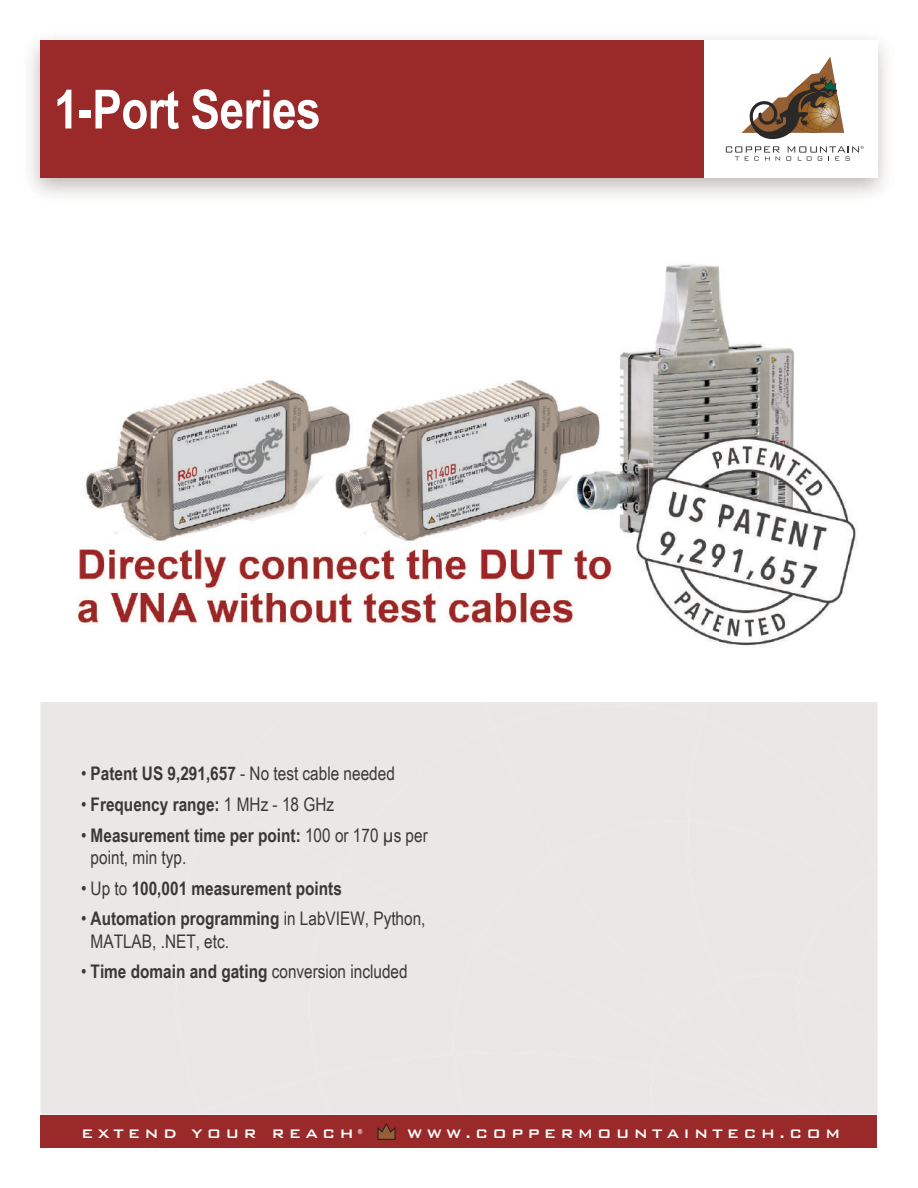
<style>
.page{position:relative;width:918px;height:1188px;background:#fff}
.page>*{position:absolute;margin:0;border:0;box-sizing:border-box;transform-origin:0 0}
.t1{font:700 54px "Arial Narrow";letter-spacing:-.01em;color:#fff}
.t2{font:18.75px/22.5px "Arial Narrow";color:#383936}
.t3{font:700 18.75px "Arial Narrow";color:#383936}
.t4{font:500 16.5px "Bank Gothic";letter-spacing:.25em;color:#fff}
.t5{font:700 7.05px "Arial Narrow";color:#fff}
.s1{font-weight:700}
.s2{font-weight:400}
</style>
<div class="page">
<div style="left:40px;top:702px;width:134px;height:413px;background:#eae8e7"></div>
<div style="left:40px;top:40px;width:664px;height:138px;background:#9a2a2a"></div>
<svg style="left:726px;top:57px;width:138px;height:104px"></svg>
<div style="left:174px;top:702px;width:704px;height:413px;background:#eae8e7"></div>
<img style="left:77px;top:264px;width:780px;height:382px">
<div style="left:40px;top:1115px;width:838px;height:33px;background:#9a2a2a"></div>
<svg style="left:378px;top:1123px;width:18px;height:17px"></svg>
<h1 class="t1" style="left:54px;top:69px;width:268px">1-Port Series</h1>
<p class="t2" style="left:81px;top:762px;width:315px">• <span class="s1">Patent US 9,291,657</span> - No test cable needed</p>
<p class="t3" style="left:81px;top:790px;width:255px"><span class="s2">•</span> Frequency range: <span class="s2">1 MHz - 18 GHz</span></p>
<p class="t2" style="left:91px;top:823px;width:339px;text-indent:-10px">• <span class="s1">Measurement time per point:</span> 100 or 170 µs per point, min typ.</p>
<p class="t3" style="left:81px;top:874px;width:262px"><span class="s2">• Up to</span> 100,001 measurement points</p>
<p class="t2" style="left:91px;top:907px;width:336px;text-indent:-10px">• <span class="s1">Automation programming</span> in LabVIEW, Python,<br>MATLAB, .NET, etc.</p>
<p class="t2" style="left:81px;top:960px;width:328px">• <span class="s1">Time domain and gating</span> conversion included</p>
<p class="t4" style="left:81px;top:1121px;width:275px">EXTEND YOUR REACH</p>
<p class="t5" style="left:358px;top:1126px;width:6px">®</p>
<p class="t4" style="left:407px;top:1121px;width:435px">WWW.COPPERMOUNTAINTECH.COM</p>
</div>
